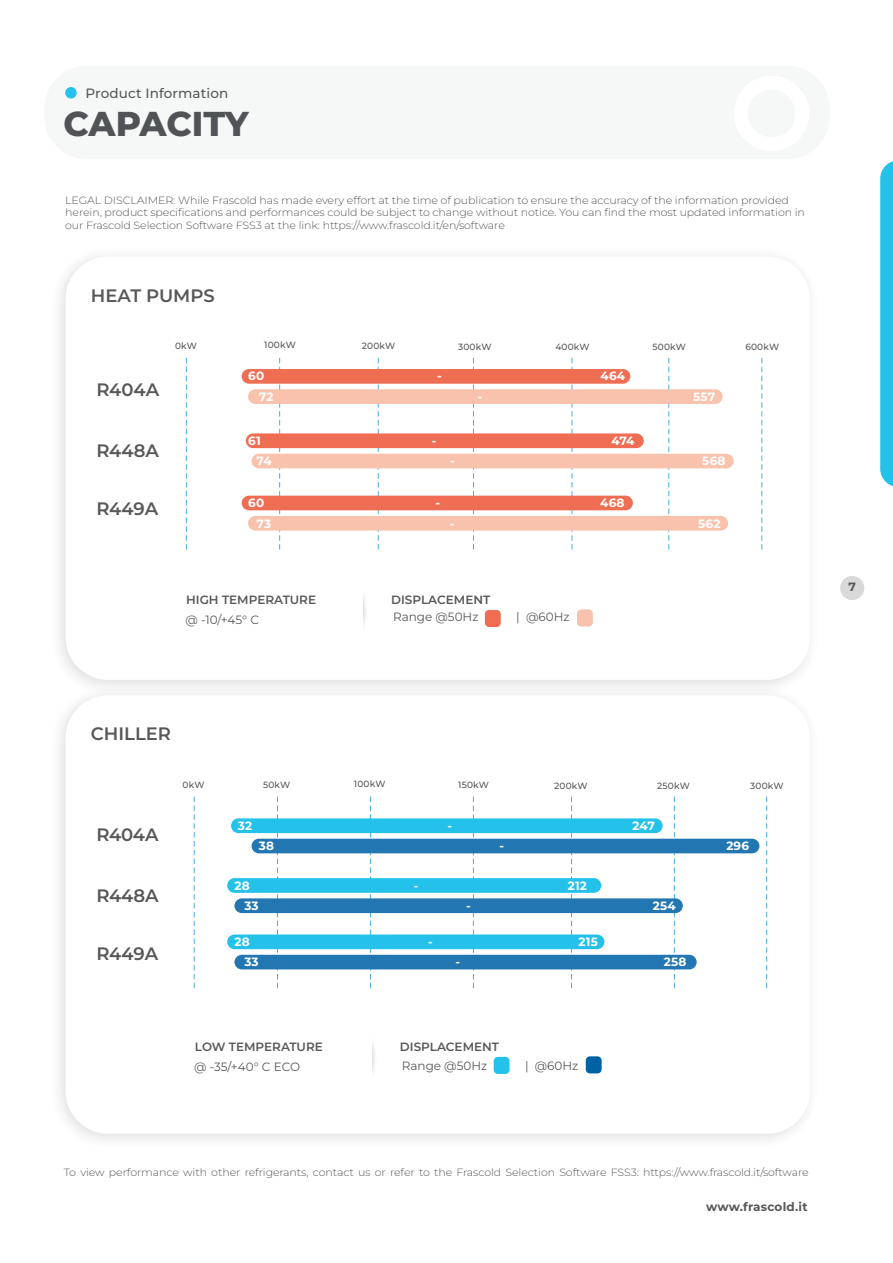
<style>
.page{position:relative;width:893px;height:1263px;background:#fff}
.page>*{position:absolute;margin:0;border:0;box-sizing:border-box;transform-origin:0 0}
.t1{font:800 34.5px "Montserrat";letter-spacing:-.01em;color:#515457}
.t2{font:600 18px "Montserrat";color:#57585a}
.t3{font:500 13.5px "Montserrat";letter-spacing:.01em;color:#57585a}
.t4{font:700 12px "Montserrat";letter-spacing:.02em;color:#fff}
.t5{font:12px "Montserrat";color:#57585a}
.t6{font:600 12px "Montserrat";color:#57585a}
.t7{font:700 12px "Montserrat";letter-spacing:.02em;color:#57585a}
.t8{font:300 10.5px/12.6px "Montserrat";letter-spacing:-.01em;color:#57585a;scale:1.05 1}
.t9{font:500 9px "Montserrat";letter-spacing:.02em;color:#57585a}
.t10{font:700 6px "Montserrat";color:#fff}
</style>
<div class="page">
<div style="left:840px;top:576px;width:24px;height:24px;background:#d8d9d8;border-radius:50%"></div>
<div style="left:44px;top:66px;width:786px;height:93px;background:#f6f7f7;border-radius:43px"></div>
<div style="left:65px;top:87px;width:12px;height:12px;background:#24c1eb;border-radius:50%"></div>
<div style="left:48px;top:245px;width:773px;height:452px;background:#231f20;opacity:.15"></div>
<div style="left:66px;top:256px;width:744px;height:424px;background:#fff;border-radius:43px"></div>
<div style="left:48px;top:684px;width:773px;height:467px;background:#f8f7f8"></div>
<div style="left:66px;top:695px;width:744px;height:439px;background:#fff;border-radius:43px"></div>
<svg style="left:473px;top:358px;width:1px;height:191px"></svg>
<svg style="left:572px;top:358px;width:1px;height:191px"></svg>
<svg style="left:668px;top:358px;width:1px;height:191px"></svg>
<svg style="left:761px;top:358px;width:1px;height:191px"></svg>
<svg style="left:378px;top:358px;width:1px;height:191px"></svg>
<svg style="left:279px;top:358px;width:1px;height:191px"></svg>
<svg style="left:186px;top:358px;width:1px;height:191px"></svg>
<div style="left:577px;top:609px;width:16px;height:17px;background:#f9c2ad;border-radius:4px"></div>
<div style="left:485px;top:610px;width:16px;height:17px;background:#ef6e53;border-radius:4px"></div>
<img style="left:363px;top:596px;width:3px;height:30px">
<svg style="left:571px;top:797px;width:1px;height:191px"></svg>
<svg style="left:674px;top:797px;width:1px;height:191px"></svg>
<svg style="left:766px;top:797px;width:1px;height:191px"></svg>
<svg style="left:473px;top:797px;width:1px;height:191px"></svg>
<svg style="left:370px;top:797px;width:1px;height:191px"></svg>
<svg style="left:277px;top:797px;width:1px;height:191px"></svg>
<svg style="left:194px;top:797px;width:1px;height:191px"></svg>
<div style="left:586px;top:1056px;width:16px;height:17px;background:#0062a3;border-radius:4px"></div>
<div style="left:494px;top:1057px;width:16px;height:17px;background:#24c1eb;border-radius:4px"></div>
<img style="left:372px;top:1043px;width:3px;height:30px">
<div style="left:242px;top:369px;width:388px;height:15px;background:#ef6e53;border-radius:7px"></div>
<div style="left:246px;top:433px;width:398px;height:15px;background:#ef6e53;border-radius:7px"></div>
<div style="left:242px;top:496px;width:391px;height:14px;background:#ef6e53;border-radius:7px"></div>
<div style="left:248px;top:389px;width:475px;height:15px;background:#f9c2ad;border-radius:7px"></div>
<div style="left:252px;top:454px;width:482px;height:14px;background:#f9c2ad;border-radius:7px"></div>
<div style="left:248px;top:516px;width:480px;height:15px;background:#f9c2ad;border-radius:7px"></div>
<div style="left:231px;top:818px;width:432px;height:15px;background:#24c1eb;border-radius:7px"></div>
<div style="left:227px;top:878px;width:374px;height:15px;background:#24c1eb;border-radius:7px"></div>
<div style="left:227px;top:934px;width:377px;height:15px;background:#24c1eb;border-radius:7px"></div>
<div style="left:252px;top:839px;width:507px;height:14px;background:#2276b2;border-radius:7px"></div>
<div style="left:234px;top:898px;width:449px;height:15px;background:#2276b2;border-radius:7px"></div>
<div style="left:234px;top:955px;width:463px;height:14px;background:#2276b2;border-radius:7px"></div>
<svg style="left:880px;top:161px;width:13px;height:325px;background:#2ec3eb"></svg>
<p class="t3" style="left:86px;top:84px;width:144px">Product Information</p>
<h1 class="t1" style="left:64px;top:101px;width:187px">CAPACITY</h1>
<p class="t8" style="left:65px;top:193px;width:706px">LEGAL DISCLAIMER: While Frascold has made every effort at the time of publication to ensure the accuracy of the information provided herein, product specifications and performances could be subject to change without notice. You can find the most updated information in our Frascold Selection Software FSS3 at the link: https://www.frascold.it/en/software</p>
<h2 class="t2" style="left:91px;top:283px;width:125px">HEAT PUMPS</h2>
<p class="t9" style="left:175px;top:340px;width:23px">0kW</p>
<p class="t9" style="left:264px;top:339px;width:33px">100kW</p>
<p class="t9" style="left:362px;top:339px;width:35px">200kW</p>
<p class="t9" style="left:458px;top:340px;width:35px">300kW</p>
<p class="t9" style="left:555px;top:341px;width:36px">400kW</p>
<p class="t9" style="left:653px;top:341px;width:35px">500kW</p>
<p class="t9" style="left:745px;top:341px;width:35px">600kW</p>
<h2 class="t2" style="left:96px;top:377px;width:64px">R404A</h2>
<h2 class="t2" style="left:96px;top:437px;width:64px">R448A</h2>
<h2 class="t2" style="left:96px;top:496px;width:63px">R449A</h2>
<p class="t4" style="left:248px;top:367px;width:18px">60</p>
<p class="t4" style="left:437px;top:367px;width:6px">-</p>
<p class="t4" style="left:601px;top:367px;width:26px">464</p>
<p class="t4" style="left:259px;top:388px;width:16px">72</p>
<p class="t4" style="left:477px;top:388px;width:6px">-</p>
<p class="t4" style="left:693px;top:388px;width:23px">557</p>
<p class="t10" style="left:700px;top:392px;width:25px">557 kW</p>
<p class="t4" style="left:248px;top:433px;width:14px">61</p>
<p class="t4" style="left:432px;top:433px;width:6px">-</p>
<p class="t4" style="left:611px;top:433px;width:25px">474</p>
<p class="t4" style="left:257px;top:452px;width:17px">74</p>
<p class="t4" style="left:450px;top:452px;width:6px">-</p>
<p class="t4" style="left:702px;top:452px;width:25px">568</p>
<p class="t4" style="left:248px;top:494px;width:18px">60</p>
<p class="t4" style="left:435px;top:494px;width:6px">-</p>
<p class="t4" style="left:600px;top:494px;width:26px">468</p>
<p class="t4" style="left:257px;top:515px;width:16px">73</p>
<p class="t4" style="left:450px;top:515px;width:6px">-</p>
<p class="t4" style="left:698px;top:515px;width:24px">562</p>
<p class="t6" style="left:186px;top:591px;width:131px">HIGH TEMPERATURE</p>
<p class="t6" style="left:391px;top:592px;width:101px">DISPLACEMENT</p>
<p class="t5" style="left:393px;top:608px;width:87px">Range @50Hz</p>
<p class="t5" style="left:516px;top:608px;width:55px">| @60Hz</p>
<p class="t5" style="left:185px;top:612px;width:75px">@ -10/+45° C</p>
<h2 class="t2" style="left:91px;top:721px;width:82px">CHILLER</h2>
<h2 class="t2" style="left:96px;top:822px;width:64px">R404A</h2>
<h2 class="t2" style="left:96px;top:882px;width:64px">R448A</h2>
<h2 class="t2" style="left:96px;top:941px;width:63px">R449A</h2>
<p class="t9" style="left:183px;top:779px;width:23px">0kW</p>
<p class="t9" style="left:263px;top:779px;width:29px">50kW</p>
<p class="t9" style="left:354px;top:778px;width:33px">100kW</p>
<p class="t9" style="left:458px;top:778px;width:32px">150kW</p>
<p class="t9" style="left:554px;top:779px;width:35px">200kW</p>
<p class="t9" style="left:657px;top:780px;width:34px">250kW</p>
<p class="t9" style="left:750px;top:780px;width:35px">300kW</p>
<p class="t4" style="left:238px;top:817px;width:16px">32</p>
<p class="t4" style="left:447px;top:817px;width:6px">-</p>
<p class="t4" style="left:632px;top:817px;width:24px">247</p>
<p class="t4" style="left:259px;top:837px;width:17px">38</p>
<p class="t4" style="left:500px;top:837px;width:6px">-</p>
<p class="t4" style="left:726px;top:837px;width:24px">296</p>
<p class="t4" style="left:235px;top:877px;width:17px">28</p>
<p class="t4" style="left:414px;top:877px;width:6px">-</p>
<p class="t4" style="left:568px;top:877px;width:21px">212</p>
<p class="t4" style="left:244px;top:897px;width:16px">33</p>
<p class="t4" style="left:466px;top:897px;width:6px">-</p>
<p class="t4" style="left:653px;top:897px;width:24px">254</p>
<p class="t4" style="left:235px;top:933px;width:17px">28</p>
<p class="t4" style="left:428px;top:933px;width:6px">-</p>
<p class="t4" style="left:579px;top:933px;width:21px">215</p>
<p class="t4" style="left:244px;top:953px;width:16px">33</p>
<p class="t4" style="left:455px;top:953px;width:6px">-</p>
<p class="t4" style="left:664px;top:953px;width:24px">258</p>
<p class="t6" style="left:195px;top:1038px;width:129px">LOW TEMPERATURE</p>
<p class="t6" style="left:400px;top:1038px;width:101px">DISPLACEMENT</p>
<p class="t5" style="left:402px;top:1057px;width:87px">Range @50Hz</p>
<p class="t5" style="left:525px;top:1057px;width:55px">| @60Hz</p>
<p class="t5" style="left:194px;top:1058px;width:107px">@ -35/+40° C ECO</p>
<p class="t8" style="left:64px;top:1165px;width:711px">To view performance with other refrigerants, contact us or refer to the Frascold Selection Software FSS3: https://www.frascold.it/software</p>
<p class="t7" style="left:706px;top:1198px;width:103px">www.frascold.it</p>
<p class="t7" style="left:848px;top:578px;width:9px">7</p>
</div>
